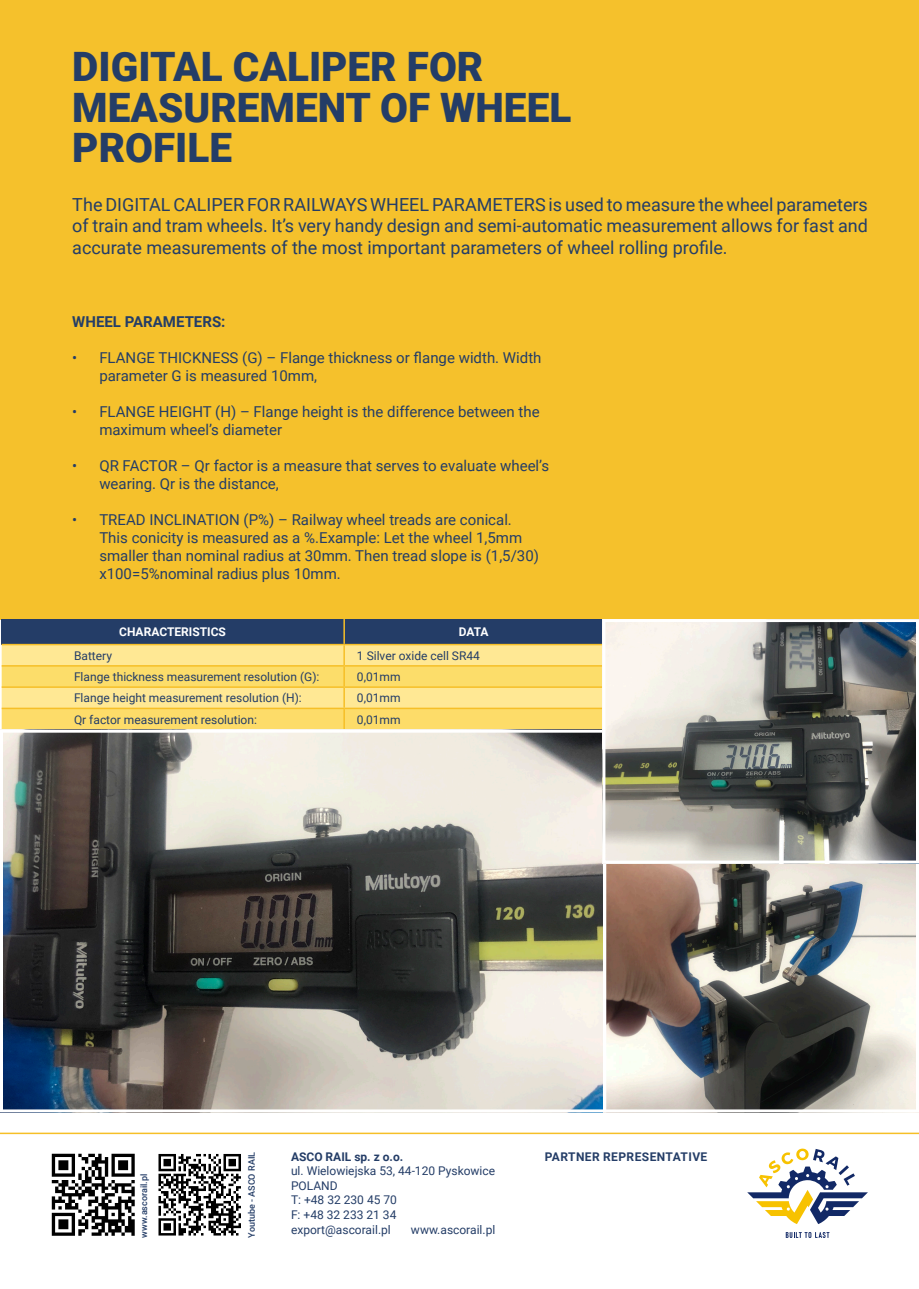
<style>
.page{position:relative;width:919px;height:1289px;background:#fff}
.page>*{position:absolute;margin:0;border:0;box-sizing:border-box;transform-origin:0 0}
.t1{font:900 40.5px "Roboto";color:#243d67}
.t2{font:18px/21.6px "Roboto";color:#243d67;text-align:justify}
.t3{font:15px/18px "Roboto";color:#243d67}
.t4{font:700 15px "Roboto";color:#243d67}
.t5{font:12px "Roboto";color:#243d67}
.t6{font:700 12px "Roboto";letter-spacing:.035em;color:#243d67}
.t7{font:700 12px "Roboto";color:#fff}
.t8{font:700 12px "Roboto";color:#243d67}
.t9{font:500 9px "Roboto";color:#243d67}
</style>
<div class="page">
<div style="left:0;top:0;width:918px;height:619px;background:#f5c12c"></div>
<div style="left:2px;top:619px;width:342px;height:25px;background:#243d67"></div>
<div style="left:344px;top:619px;width:258px;height:25px;background:#243d67"></div>
<hr style="left:343px;top:619px;width:2px;height:25px;background:#f6bf27">
<svg style="left:2px;top:644px;width:600px;height:85px;background:#fde079"></svg>
<hr style="left:2px;top:707px;width:342px;height:2px;background:#f6bf27">
<hr style="left:344px;top:707px;width:258px;height:2px;background:#f6bf27">
<hr style="left:343px;top:709px;width:2px;height:20px;background:#f6bf27">
<img style="left:606px;top:864px;width:308px;height:244px">
<div style="left:602px;top:860px;width:316px;height:252px;border:3px solid #fff"></div>
<img style="left:4px;top:733px;width:598px;height:375px">
<div style="left:0;top:729px;width:606px;height:383px;border:3px solid #fff"></div>
<img style="left:606px;top:623px;width:308px;height:236px">
<div style="left:602px;top:619px;width:316px;height:244px;border:3px solid #fff"></div>
<svg style="left:747px;top:1148px;width:120px;height:76px"></svg>
<svg style="left:785px;top:1232px;width:44px;height:5px"></svg>
<img style="left:51px;top:1153px;width:84px;height:83px">
<img style="left:158px;top:1153px;width:83px;height:83px">
<hr style="left:0;top:1132px;width:918px;height:2px;background:#f6bf27">
<p class="t1" style="left:72px;top:39px;width:412px">DIGITAL CALIPER FOR</p>
<p class="t1" style="left:72px;top:79px;width:500px">MEASUREMENT OF WHEEL</p>
<p class="t1" style="left:72px;top:120px;width:161px">PROFILE</p>
<p class="t2" style="left:72px;top:193px;width:797px">The DIGITAL CALIPER FOR RAILWAYS WHEEL PARAMETERS is used to measure the wheel parameters of train and tram wheels. It’s very handy design and semi-automatic measurement allows for fast and accurate measurements of the most important parameters of wheel rolling profile.</p>
<p class="t4" style="left:72px;top:311px;width:155px">WHEEL PARAMETERS:</p>
<p class="t3" style="left:99px;top:348px;width:443px;text-indent:-27px">• FLANGE THICKNESS (G) – Flange thickness or flange width. Width parameter G is measured 10mm,</p>
<p class="t3" style="left:99px;top:402px;width:442px;text-indent:-27px">• FLANGE HEIGHT (H) – Flange height is the difference between the maximum wheel’s diameter</p>
<p class="t3" style="left:99px;top:456px;width:451px;text-indent:-27px">• QR FACTOR – Qr factor is a measure that serves to evaluate wheel’s wearing. Qr is the distance,</p>
<p class="t3" style="left:99px;top:510px;width:441px;text-indent:-27px">• TREAD INCLINATION (P%) – Railway wheel treads are conical.<br>This conicity is measured as a %.Example: Let the wheel 1,5mm smaller than nominal radius at 30mm. Then tread slope is (1,5/30) x100=5%nominal radius plus 10mm.</p>
<p class="t7" style="left:119px;top:623px;width:108px">CHARACTERISTICS</p>
<p class="t7" style="left:458px;top:623px;width:31px">DATA</p>
<p class="t5" style="left:74px;top:647px;width:40px">Battery</p>
<p class="t5" style="left:357px;top:647px;width:124px">1 Silver oxide cell SR44</p>
<p class="t5" style="left:74px;top:668px;width:247px">Flange thickness measurement resolution (G):</p>
<p class="t5" style="left:357px;top:668px;width:45px">0,01mm</p>
<p class="t5" style="left:74px;top:689px;width:229px">Flange height measurement resolution (H):</p>
<p class="t5" style="left:357px;top:689px;width:45px">0,01mm</p>
<p class="t5" style="left:74px;top:711px;width:184px">Qr factor measurement resolution:</p>
<p class="t5" style="left:357px;top:711px;width:45px">0,01mm</p>
<p class="t9" style="left:138px;top:1237px;width:65px;rotate:-90deg">www.ascorail.pl</p>
<p class="t9" style="left:245px;top:1237px;width:87px;rotate:-90deg">Youtube - ASCO RAIL</p>
<p class="t8" style="left:291px;top:1148px;width:114px">ASCO RAIL sp. z o.o.</p>
<p class="t5" style="left:291px;top:1162px;width:206px">ul. Wielowiejska 53, 44-120 Pyskowice</p>
<p class="t5" style="left:291px;top:1177px;width:48px">POLAND</p>
<p class="t5" style="left:291px;top:1191px;width:107px">T: +48 32 230 45 70</p>
<p class="t5" style="left:291px;top:1205px;width:107px">F: +48 32 233 21 34</p>
<p class="t5" style="left:291px;top:1221px;width:101px">export@ascorail.pl</p>
<p class="t5" style="left:411px;top:1221px;width:86px">www.ascorail.pl</p>
<p class="t6" style="left:544px;top:1148px;width:164px">PARTNER REPRESENTATIVE</p>
</div>
